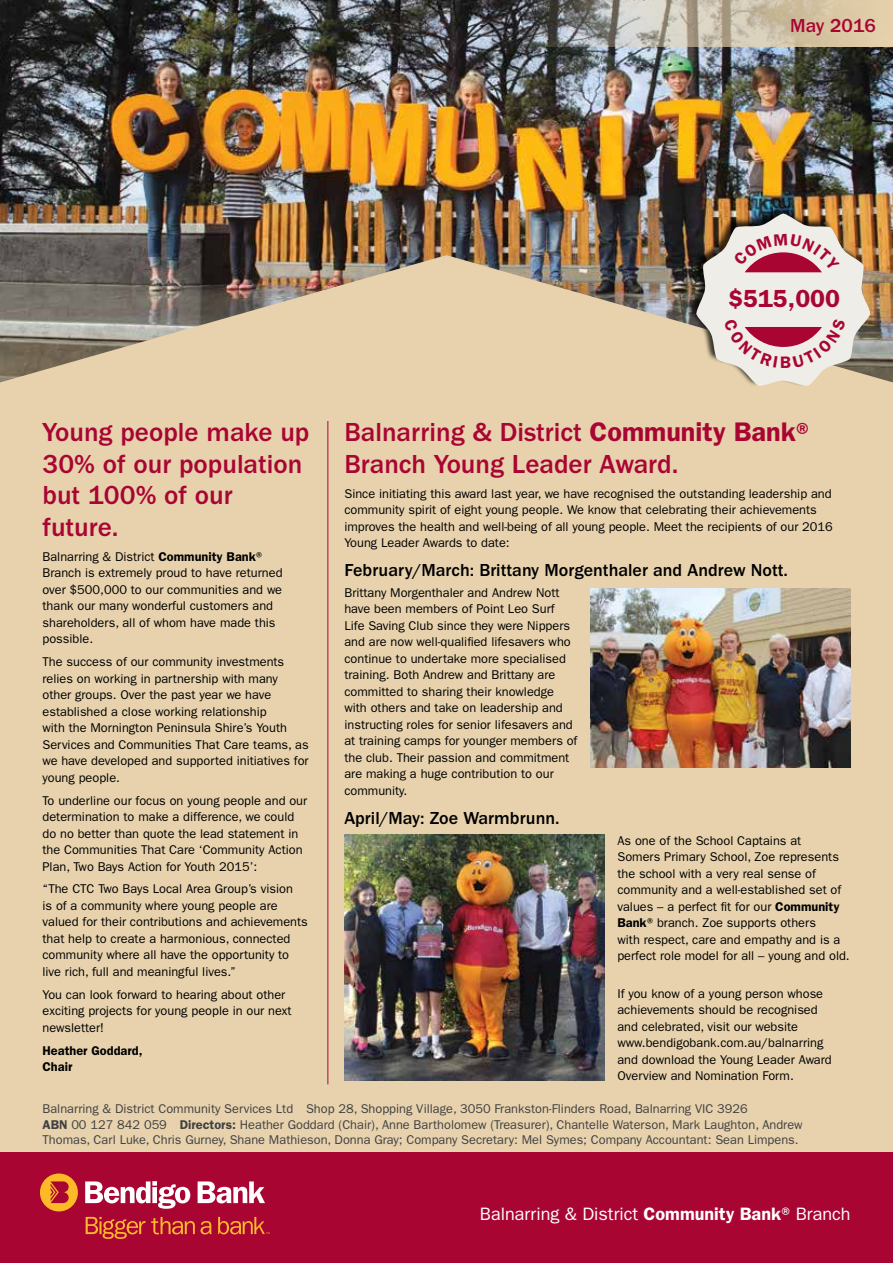
<style>
.page{position:relative;width:893px;height:1263px;background:#fff}
.page>*{position:absolute;margin:0;border:0;box-sizing:border-box;transform-origin:0 0}
.t1{font:500 27px/31.5px "Franklin Gothic";color:#a90533}
.t2{font:600 24.9px "Franklin Gothic";color:#a90533}
.t3{font:500 19.5px "Franklin Gothic";color:#a90533}
.t4{font:500 18px "Franklin Gothic";color:#000}
.t5{font:18px "Franklin Gothic";color:#fff}
.t6{font:12.75px/16.5px "Franklin Gothic";color:#000}
.t7{font:12.75px/15.3px "Franklin Gothic";color:#414042}
.t8{font:600 12.75px/16.5px "Franklin Gothic";color:#000}
.s1{font-weight:600}
</style>
<div class="page">
<img style="left:0;top:0;width:893px;height:255px">
<div style="left:0;top:255px;width:893px;height:897px;background:#e7d2ad"></div>
<div style="left:0;top:1152px;width:893px;height:111px;background:#a90533"></div>
<svg style="left:516px;top:0;width:377px;height:47px"></svg>
<div style="left:40px;top:1173px;width:38px;height:38px;background:#fdb927;border-radius:50%"></div>
<svg style="left:51px;top:1181px;width:18px;height:22px"></svg>
<svg style="left:85px;top:1181px;width:105px;height:28px"></svg>
<svg style="left:198px;top:1181px;width:67px;height:22px"></svg>
<svg style="left:86px;top:1217px;width:59px;height:22px"></svg>
<svg style="left:151px;top:1217px;width:61px;height:17px"></svg>
<svg style="left:218px;top:1217px;width:52px;height:17px"></svg>
<hr style="left:327px;top:421px;width:1px;height:663px;background:#a90533">
<div style="left:687px;top:205px;width:183px;height:181px;background:#000;opacity:.75"></div>
<img style="left:590px;top:589px;width:260px;height:179px">
<img style="left:344px;top:834px;width:261px;height:246px">
<svg style="left:696px;top:213px;width:174px;height:173px"></svg>
<h3 class="t3" style="left:790px;top:14px;width:87px">May 2016</h3>
<h2 class="t2" style="left:728px;top:284px;width:113px">$515,000</h2>
<h1 class="t1" style="left:344px;top:417px;width:466px">Balnarring &amp; District <span class="s1">Community Bank</span>®<br>Branch Young Leader Award.</h1>
<p class="t6" style="left:344px;top:485px;width:490px">Since initiating this award last year, we have recognised the outstanding leadership and community spirit of eight young people. We know that celebrating their achievements improves the health and well-being of all young people. Meet the recipients of our 2016<br>Young Leader Awards to date:</p>
<h3 class="t4" style="left:344px;top:560px;width:445px">February/March: Brittany Morgenthaler and Andrew Nott.</h3>
<p class="t6" style="left:344px;top:584px;width:234px">Brittany Morgenthaler and Andrew Nott have been members of Point Leo Surf Life Saving Club since they were Nippers and are now well-qualified lifesavers who continue to undertake more specialised training. Both Andrew and Brittany are committed to sharing their knowledge with others and take on leadership and instructing roles for senior lifesavers and at training camps for younger members of the club. Their passion and commitment are making a huge contribution to our community.</p>
<h3 class="t4" style="left:344px;top:808px;width:217px">April/May: Zoe Warmbrunn.</h3>
<p class="t6" style="left:617px;top:832px;width:234px">As one of the School Captains at<br>Somers Primary School, Zoe represents the school with a very real sense of community and a well-established set of values – a perfect fit for our <span class="s1">Community Bank</span>® branch. Zoe supports others<br>with respect, care and empathy and is a perfect role model for all – young and old.</p>
<p class="t6" style="left:617px;top:985px;width:216px">If you know of a young person whose achievements should be recognised and celebrated, visit our website www.bendigobank.com.au/balnarring and download the Young Leader Award Overview and Nomination Form.</p>
<p class="t7" style="left:43px;top:1101px;width:761px">Balnarring &amp; District Community Services Ltd Shop 28, Shopping Village, 3050 Frankston-Flinders Road, Balnarring VIC 3926<br><span class="s1">ABN</span> 00 127 842 059 <span class="s1">Directors:</span> Heather Goddard (Chair), Anne Bartholomew (Treasurer), Chantelle Waterson, Mark Laughton, Andrew<br>Thomas, Carl Luke, Chris Gurney, Shane Mathieson, Donna Gray; Company Secretary: Mel Symes; Company Accountant: Sean Limpens.</p>
<h1 class="t1" style="left:43px;top:417px;width:268px">Young people make up<br>30% of our population but 100% of our future.</h1>
<p class="t6" style="left:43px;top:548px;width:242px">Balnarring &amp; District <span class="s1">Community Bank</span>® Branch is extremely proud to have returned over $500,000 to our communities and we thank our many wonderful customers and shareholders, all of whom have made this possible.</p>
<p class="t6" style="left:43px;top:654px;width:268px">The success of our community investments relies on working in partnership with many other groups. Over the past year we have established a close working relationship<br>with the Mornington Peninsula Shire’s Youth Services and Communities That Care teams, as we have developed and supported initiatives for young people.</p>
<p class="t6" style="left:43px;top:792px;width:266px">To underline our focus on young people and our determination to make a difference, we could do no better than quote the lead statement in the Communities That Care ‘Community Action Plan, Two Bays Action for Youth 2015’:</p>
<p class="t6" style="left:43px;top:881px;width:267px">“The CTC Two Bays Local Area Group’s vision<br>is of a community where young people are valued for their contributions and achievements that help to create a harmonious, connected community where all have the opportunity to live rich, full and meaningful lives.”</p>
<p class="t6" style="left:43px;top:986px;width:251px">You can look forward to hearing about other exciting projects for young people in our next newsletter!</p>
<p class="t8" style="left:43px;top:1042px;width:101px">Heather Goddard,<br>Chair</p>
<h3 class="t5" style="left:480px;top:1204px;width:372px">Balnarring &amp; District <span class="s1">Community Bank</span>® Branch</h3>
</div>
